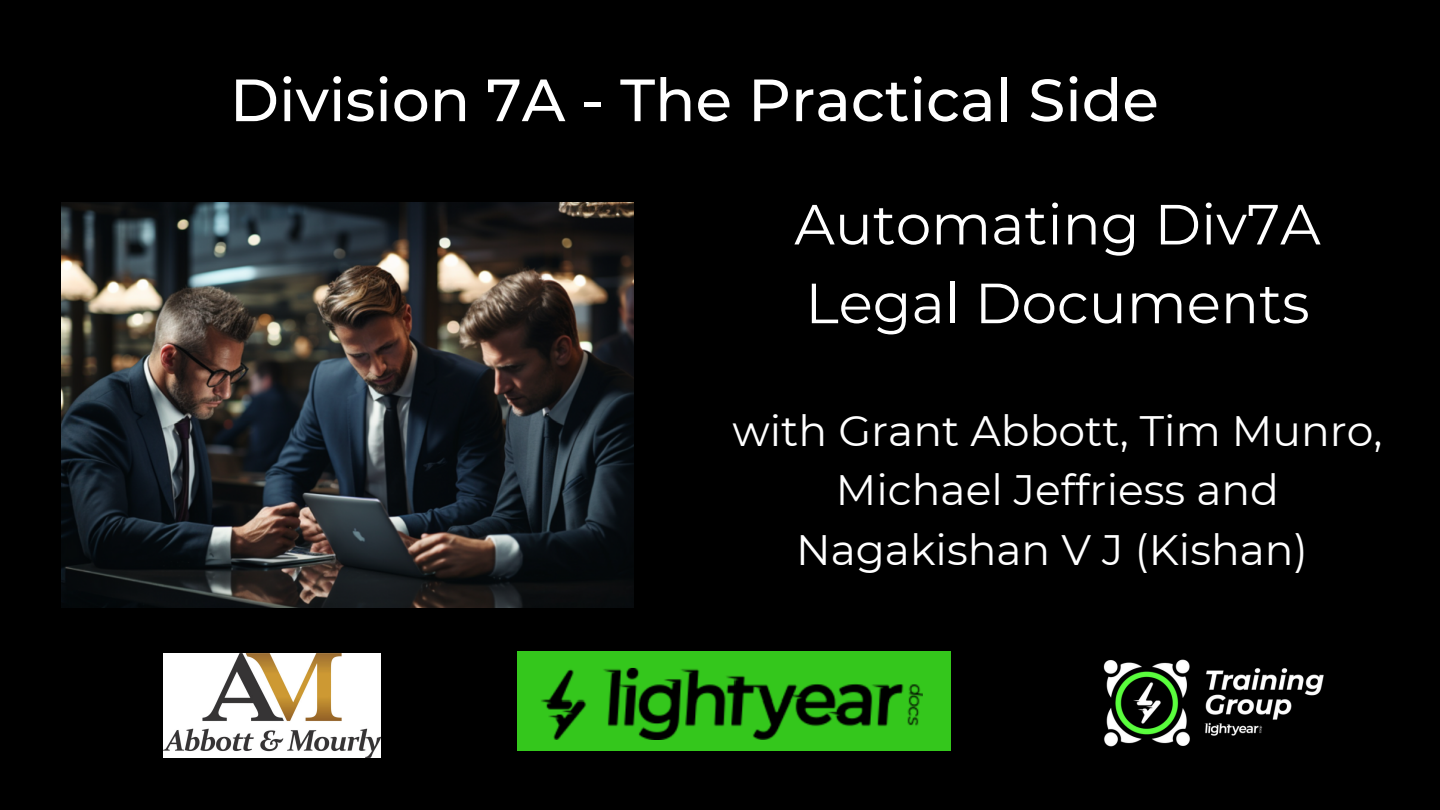
<style>
.page{position:relative;width:1440px;height:810px;background:#000}
.page>*{position:absolute;margin:0;border:0;box-sizing:border-box;transform-origin:0 0}
.t1{font:500 59.5px "Montserrat";color:#fff}
.t2{font:56.5px/78.8px "Montserrat";color:#fff}
.t3{font:42.5px/59.2px "Montserrat";color:#fff;text-align:center}
</style>
<div class="page">
<img style="left:1103px;top:659px;width:221px;height:88px">
<img style="left:517px;top:652px;width:434px;height:98px">
<img style="left:61px;top:202px;width:573px;height:405px">
<img style="left:164px;top:653px;width:217px;height:104px">
<p class="t1" style="left:230px;top:64px;width:930px">Division 7A - The Practical Side</p>
<p class="t2" style="left:794px;top:185px;width:528px">Automating Div7A<br>Legal Documents</p>
<p class="t3" style="left:732px;top:401px;width:652px">with Grant Abbott, Tim Munro,<br>Michael Jeffriess and<br>Nagakishan V J (Kishan)</p>
</div>
